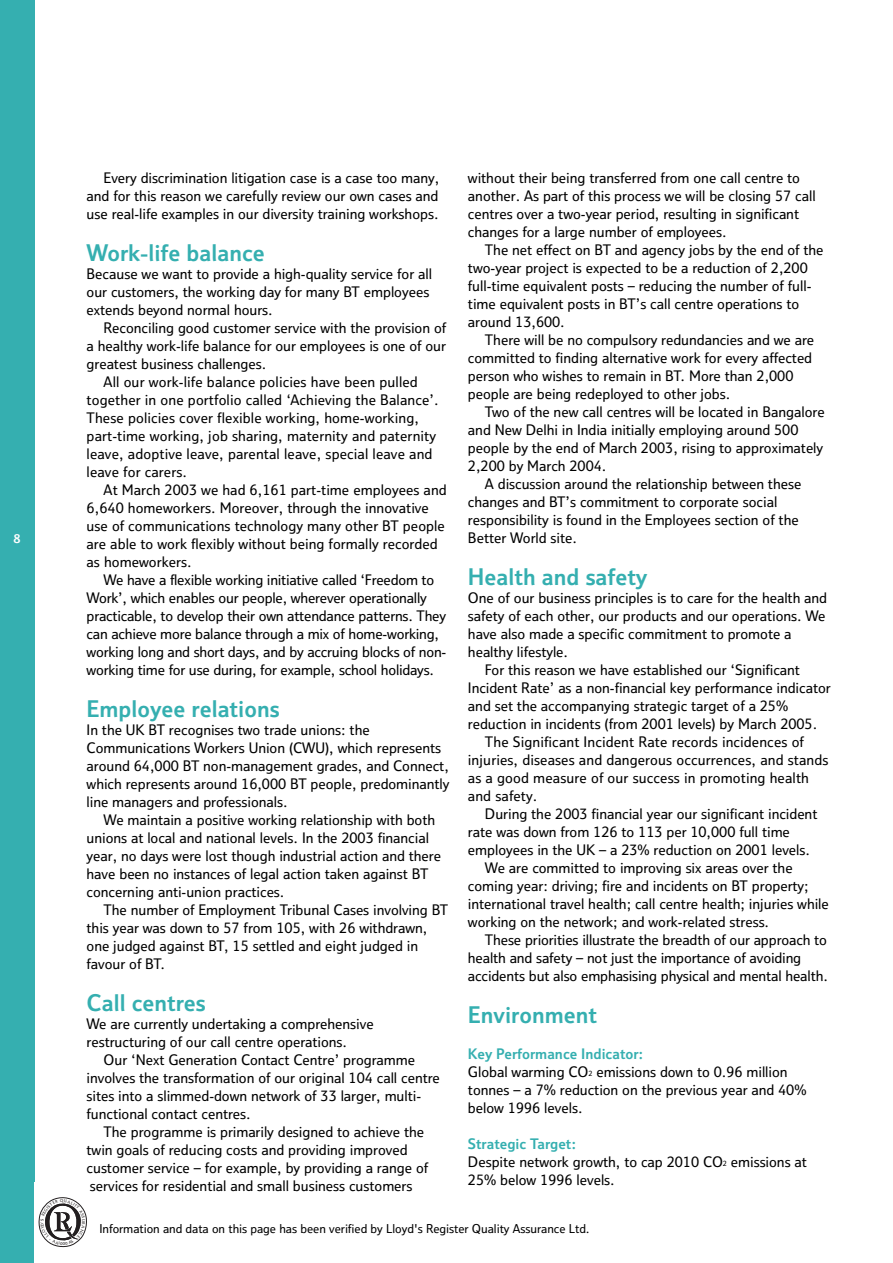
<style>
.page{position:relative;width:893px;height:1263px;background:#fff}
.page>*{position:absolute;margin:0;border:0;box-sizing:border-box;transform-origin:0 0}
.t1{font:22.5px "BT Bold";color:#35afb0}
.t2{font:14.25px/18px "BT Medium";color:#000}
.t3{font:14.25px "BT Bold";color:#35afb0}
.t4{font:12px "BT Medium";color:#000}
.t5{font:12px "BT Bold";color:#fff}
.s1{font-size:7.2px}
</style>
<div class="page">
<div style="left:0;top:0;width:34px;height:1263px;background:#35afb0"></div>
<svg style="left:38px;top:1197px;width:49px;height:51px"></svg>
<p class="t5" style="left:13px;top:534px;width:9px">8</p>
<p class="t2" style="left:87px;top:170px;width:354px;text-align:justify;text-indent:17px">Every discrimination litigation case is a case too many, and for this reason we carefully review our own cases and use real-life examples in our diversity training workshops.</p>
<h1 class="t1" style="left:87px;top:244px;width:180px">Work-life balance</h1>
<p class="t2" style="left:87px;top:266px;width:347px">Because we want to provide a high-quality service for all our customers, the working day for many BT employees extends beyond normal hours.</p>
<p class="t2" style="left:104px;top:320px;width:344px">Reconciling good customer service with the provision of</p>
<p class="t2" style="left:87px;top:338px;width:361px">a healthy work-life balance for our employees is one of our</p>
<p class="t2" style="left:87px;top:356px;width:181px">greatest business challenges.</p>
<p class="t2" style="left:104px;top:374px;width:315px">All our work-life balance policies have been pulled</p>
<p class="t2" style="left:87px;top:392px;width:354px">together in one portfolio called ‘Achieving the Balance’.</p>
<p class="t2" style="left:87px;top:410px;width:334px">These policies cover flexible working, home-working,</p>
<p class="t2" style="left:87px;top:428px;width:351px">part-time working, job sharing, maternity and paternity</p>
<p class="t2" style="left:87px;top:446px;width:347px">leave, adoptive leave, parental leave, special leave and</p>
<p class="t2" style="left:87px;top:464px;width:102px">leave for carers.</p>
<p class="t2" style="left:104px;top:482px;width:344px">At March 2003 we had 6,161 part-time employees and</p>
<p class="t2" style="left:87px;top:500px;width:344px">6,640 homeworkers. Moreover, through the innovative</p>
<p class="t2" style="left:87px;top:518px;width:360px">use of communications technology many other BT people</p>
<p class="t2" style="left:87px;top:536px;width:352px">are able to work flexibly without being formally recorded</p>
<p class="t2" style="left:87px;top:554px;width:107px">as homeworkers.</p>
<p class="t2" style="left:104px;top:572px;width:332px">We have a flexible working initiative called ‘Freedom to</p>
<p class="t2" style="left:87px;top:590px;width:342px">Work’, which enables our people, wherever operationally</p>
<p class="t2" style="left:87px;top:608px;width:361px">practicable, to develop their own attendance patterns. They</p>
<p class="t2" style="left:87px;top:626px;width:354px">can achieve more balance through a mix of home-working,</p>
<p class="t2" style="left:87px;top:644px;width:361px">working long and short days, and by accruing blocks of non-</p>
<p class="t2" style="left:87px;top:662px;width:349px">working time for use during, for example, school holidays.</p>
<h1 class="t1" style="left:87px;top:700px;width:194px">Employee relations</h1>
<p class="t2" style="left:87px;top:722px;width:364px">In the UK BT recognises two trade unions: the Communications Workers Union (CWU), which represents around 64,000 BT non-management grades, and Connect, which represents around 16,000 BT people, predominantly line managers and professionals.</p>
<p class="t2" style="left:87px;top:812px;width:356px;text-indent:17px">We maintain a positive working relationship with both unions at local and national levels. In the 2003 financial year, no days were lost though industrial action and there have been no instances of legal action taken against BT concerning anti-union practices.</p>
<p class="t2" style="left:87px;top:902px;width:363px;text-indent:17px">The number of Employment Tribunal Cases involving BT this year was down to 57 from 105, with 26 withdrawn, one judged against BT, 15 settled and eight judged in favour of BT.</p>
<h1 class="t1" style="left:87px;top:994px;width:121px">Call centres</h1>
<p class="t2" style="left:87px;top:1016px;width:288px">We are currently undertaking a comprehensive restructuring of our call centre operations.</p>
<p class="t2" style="left:87px;top:1052px;width:355px;text-indent:17px">Our ‘Next Generation Contact Centre’ programme involves the transformation of our original 104 call centre sites into a slimmed-down network of 33 larger, multi&shy;functional contact centres.</p>
<p class="t2" style="left:87px;top:1124px;width:343px;text-indent:17px">The programme is primarily designed to achieve the twin goals of reducing costs and providing improved customer service – for example, by providing a range of services for residential and small business customers</p>
<p class="t2" style="left:468px;top:170px;width:349px">without their being transferred from one call centre to another. As part of this process we will be closing 57 call centres over a two-year period, resulting in significant changes for a large number of employees.</p>
<p class="t2" style="left:468px;top:242px;width:357px;text-indent:17px">The net effect on BT and agency jobs by the end of the two-year project is expected to be a reduction of 2,200 full-time equivalent posts – reducing the number of full&shy;time equivalent posts in BT’s call centre operations to around 13,600.</p>
<p class="t2" style="left:468px;top:332px;width:348px;text-indent:17px">There will be no compulsory redundancies and we are committed to finding alternative work for every affected person who wishes to remain in BT. More than 2,000 people are being redeployed to other jobs.</p>
<p class="t2" style="left:485px;top:404px;width:341px">Two of the new call centres will be located in Bangalore</p>
<p class="t2" style="left:468px;top:422px;width:332px">and New Delhi in India initially employing around 500</p>
<p class="t2" style="left:468px;top:440px;width:357px">people by the end of March 2003, rising to approximately</p>
<p class="t2" style="left:468px;top:458px;width:140px">2,200 by March 2004.</p>
<p class="t2" style="left:485px;top:476px;width:318px">A discussion around the relationship between these</p>
<p class="t2" style="left:468px;top:494px;width:311px">changes and BT’s commitment to corporate social</p>
<p class="t2" style="left:468px;top:512px;width:332px">responsibility is found in the Employees section of the</p>
<p class="t2" style="left:468px;top:530px;width:110px">Better World site.</p>
<h1 class="t1" style="left:468px;top:568px;width:181px">Health and safety</h1>
<p class="t2" style="left:468px;top:590px;width:360px">One of our business principles is to care for the health and</p>
<p class="t2" style="left:468px;top:608px;width:359px">safety of each other, our products and our operations. We</p>
<p class="t2" style="left:468px;top:626px;width:325px">have also made a specific commitment to promote a</p>
<p class="t2" style="left:468px;top:644px;width:102px">healthy lifestyle.</p>
<p class="t2" style="left:485px;top:662px;width:316px">For this reason we have established our ‘Significant</p>
<p class="t2" style="left:468px;top:680px;width:364px">Incident Rate’ as a non-financial key performance indicator</p>
<p class="t2" style="left:468px;top:698px;width:322px">and set the accompanying strategic target of a 25%</p>
<p class="t2" style="left:468px;top:716px;width:351px">reduction in incidents (from 2001 levels) by March 2005.</p>
<p class="t2" style="left:485px;top:734px;width:320px">The Significant Incident Rate records incidences of</p>
<p class="t2" style="left:468px;top:752px;width:362px">injuries, diseases and dangerous occurrences, and stands</p>
<p class="t2" style="left:468px;top:770px;width:342px">as a good measure of our success in promoting health</p>
<p class="t2" style="left:468px;top:788px;width:71px">and safety.</p>
<p class="t2" style="left:485px;top:806px;width:334px">During the 2003 financial year our significant incident</p>
<p class="t2" style="left:468px;top:824px;width:323px">rate was down from 126 to 113 per 10,000 full time</p>
<p class="t2" style="left:468px;top:842px;width:343px">employees in the UK – a 23% reduction on 2001 levels.</p>
<p class="t2" style="left:485px;top:860px;width:309px">We are committed to improving six areas over the</p>
<p class="t2" style="left:468px;top:878px;width:342px">coming year: driving; fire and incidents on BT property;</p>
<p class="t2" style="left:468px;top:896px;width:362px">international travel health; call centre health; injuries while</p>
<p class="t2" style="left:468px;top:914px;width:303px">working on the network; and work-related stress.</p>
<p class="t2" style="left:485px;top:932px;width:343px">These priorities illustrate the breadth of our approach to</p>
<p class="t2" style="left:468px;top:950px;width:335px">health and safety – not just the importance of avoiding</p>
<p class="t2" style="left:468px;top:968px;width:361px">accidents but also emphasising physical and mental health.</p>
<h1 class="t1" style="left:468px;top:1006px;width:130px">Environment</h1>
<p class="t3" style="left:468px;top:1048px;width:177px">Key Performance Indicator:</p>
<p class="t2" style="left:468px;top:1064px;width:340px">Global warming CO<span class="s1">2</span> emissions down to 0.96 million tonnes – a 7% reduction on the previous year and 40% below 1996 levels.</p>
<p class="t3" style="left:468px;top:1138px;width:110px">Strategic Target:</p>
<p class="t2" style="left:468px;top:1154px;width:340px">Despite network growth, to cap 2010 CO<span class="s1">2</span> emissions at<br>25% below 1996 levels.</p>
<p class="t4" style="left:99px;top:1224px;width:492px">Information and data on this page has been verified by Lloyd's Register Quality Assurance Ltd.</p>
</div>
